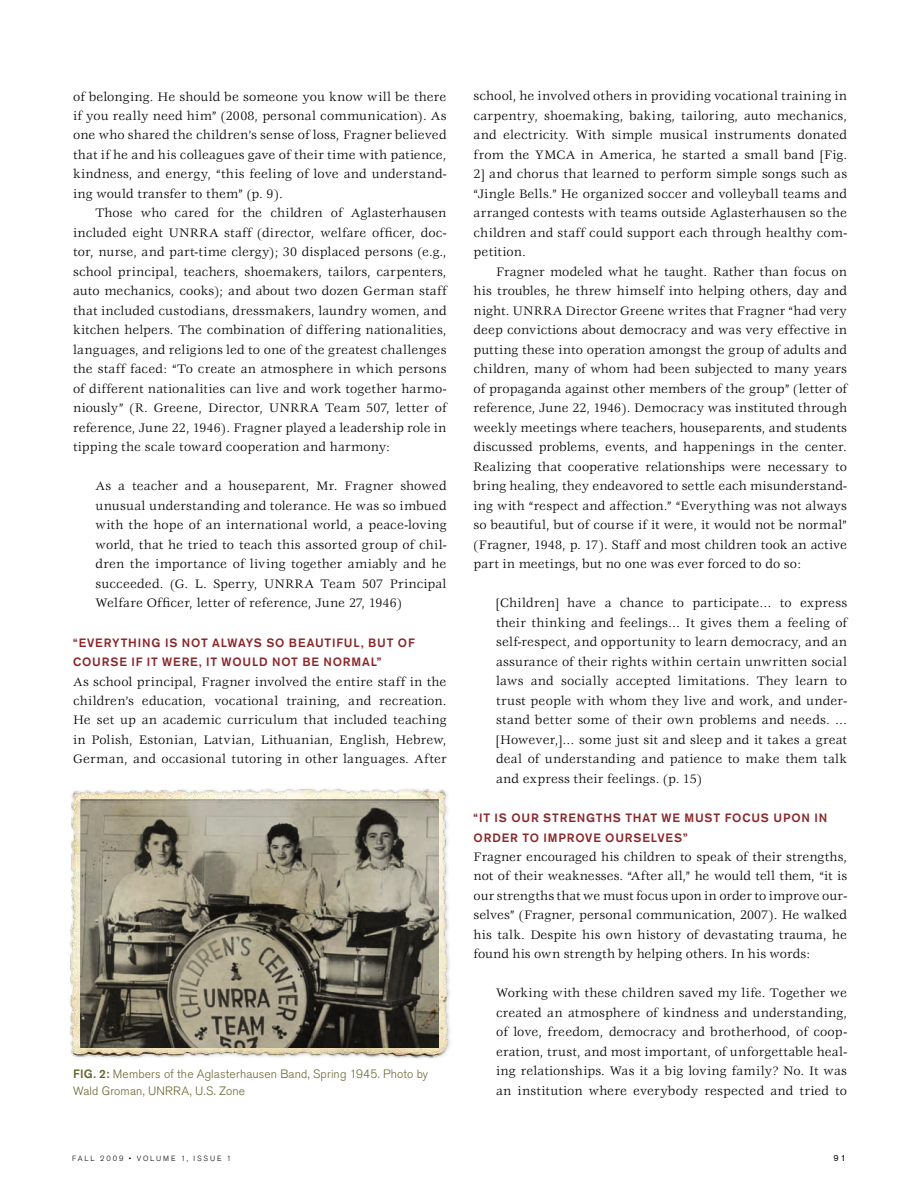
<style>
.page{position:relative;width:918px;height:1188px;background:#fff}
.page>*{position:absolute;margin:0;border:0;box-sizing:border-box;transform-origin:0 0}
.t1{font:13.5px/19.5px "Veljovic";letter-spacing:.01em;color:#000;text-align:justify}
.t2{font:500 12px/19.5px "Akzidenz Grotesk BE";letter-spacing:.07em;color:#8a2529}
.t3{font:300 12px/16.5px "Akzidenz Grotesk BE";letter-spacing:.015em;color:#67652f}
.t4{font:9px "Akzidenz Grotesk BE";color:#000}
.t5{font:300 7.5px "Akzidenz Grotesk BE";letter-spacing:.25em;color:#000}
.s1{font-weight:500}
</style>
<div class="page">
<img style="left:70px;top:789px;width:380px;height:269px">
<img style="left:80px;top:800px;width:358px;height:247px">
<p class="t1" style="left:73px;top:87px;width:375px">of belonging. He should be someone you know will be there if you really need him” (2008, personal communication). As one who shared the children’s sense of loss, Fragner believed that if he and his colleagues gave of their time with patience, kindness, and energy, “this feeling of love and understand&shy;ing would transfer to them” (p. 9).</p>
<p class="t1" style="left:73px;top:204px;width:375px;text-indent:23px">Those who cared for the children of Aglasterhausen included eight UNRRA staff (director, welfare officer, doc&shy;tor, nurse, and part-time clergy); 30 displaced persons (e.g., school principal, teachers, shoemakers, tailors, carpenters, auto mechanics, cooks); and about two dozen German staff that included custodians, dressmakers, laundry women, and kitchen helpers. The combination of differing nationalities, languages, and religions led to one of the greatest challenges the staff faced: “To create an atmosphere in which persons of different nationalities can live and work together harmo&shy;niously” (R. Greene, Director, UNRRA Team 507, letter of reference, June 22, 1946). Fragner played a leadership role in tipping the scale toward cooperation and harmony:</p>
<p class="t1" style="left:96px;top:477px;width:353px">As a teacher and a houseparent, Mr. Fragner showed unusual understanding and tolerance. He was so imbued with the hope of an international world, a peace-loving world, that he tried to teach this assorted group of chil&shy;dren the importance of living together amiably and he succeeded. (G. L. Sperry, UNRRA Team 507 Principal Welfare Officer, letter of reference, June 27, 1946)</p>
<p class="t2" style="left:73px;top:632px;width:330px">“EVERYTHING IS NOT ALWAYS SO BEAUTIFUL, BUT OF<br>COURSE IF IT WERE, IT WOULD NOT BE NORMA</p>
<p class="t2" style="left:371px;top:652px;width:12px">L”</p>
<p class="t1" style="left:73px;top:672px;width:375px">As school principal, Fragner involved the entire staff in the children’s education, vocational training, and recreation.<br>He set up an academic curriculum that included teaching in Polish, Estonian, Latvian, Lithuanian, English, Hebrew, German, and occasional tutoring in other languages. After</p>
<p class="t3" style="left:73px;top:1066px;width:357px"><span class="s1">FIG. 2:</span> Members of the Aglasterhausen Band, Spring 1945. Photo by<br>Wald Groman, U NRRA, U.S. Zone</p>
<p class="t1" style="left:474px;top:87px;width:375px">school, he involved others in providing vocational training in carpentry, shoemaking, baking, tailoring, auto mechanics, and electricity. With simple musical instruments donated from the YMCA in America, he started a small band [Fig.<br>2] and chorus that learned to perform simple songs such as “Jingle Bells.” He organized soccer and volleyball teams and arranged contests with teams outside Aglasterhausen so the children and staff could support each through healthy com&shy;petition.</p>
<p class="t1" style="left:474px;top:263px;width:375px;text-indent:23px">Fragner modeled what he taught. Rather than focus on his troubles, he threw himself into helping others, day and night. UNRRA Director Greene writes that Fragner “had very deep convictions about democracy and was very effective in putting these into operation amongst the group of adults and children, many of whom had been subjected to many years of propaganda against other members of the group” (letter of reference, June 22, 1946). Democracy was instituted through weekly meetings where teachers, houseparents, and students discussed problems, events, and happenings in the center.<br>Realizing that cooperative relationships were necessary to bring healing, they endeavored to settle each misunderstand&shy;ing with “respect and affection.” “Everything was not always so beautiful, but of course if it were, it would not be normal” (Fragner, 1948, p. 17). Staff and most children took an active part in meetings, but no one was ever forced to do so:</p>
<p class="t1" style="left:496px;top:594px;width:353px">[Children] have a chance to participate… to express their thinking and feelings… It gives them a feeling of self-respect, and opportunity to learn democracy, and an assurance of their rights within certain unwritten social laws and socially accepted limitations. They learn to trust people with whom they live and work, and under&shy;stand better some of their own problems and needs. … [However,]… some just sit and sleep and it takes a great deal of understanding and patience to make them talk and express their feelings. (p. 15)</p>
<p class="t2" style="left:474px;top:808px;width:355px">“IT IS OUR STRENGTHS THAT WE MUST FOCUS UP ON IN<br>ORDER TO IMP</p>
<p class="t2" style="left:567px;top:827px;width:122px">ROVE OURSELVES”</p>
<p class="t1" style="left:474px;top:848px;width:375px">Fragner encouraged his children to speak of their strengths, not of their weaknesses. “After all,” he would tell them, “it is our strengths that we must focus upon in order to improve our&shy;selves” (Fragner, personal communication, 2007). He walked his talk. Despite his own history of devastating trauma, he found his own strength by helping others. In his words:</p>
<p class="t1" style="left:496px;top:984px;width:352px">Working with these children saved my life. Together we created an atmosphere of kindness and understanding, of love, freedom, democracy and brotherhood, of coop&shy;eration, trust, and most important, of unforgettable heal&shy;ing relationships. Was it a big loving family? No. It was an institution where everybody respected and tried to</p>
<p class="t5" style="left:72px;top:1154px;width:161px">fall 2009 • volume 1, issue 1</p>
<p class="t4" style="left:834px;top:1153px;width:14px">91</p>
</div>
